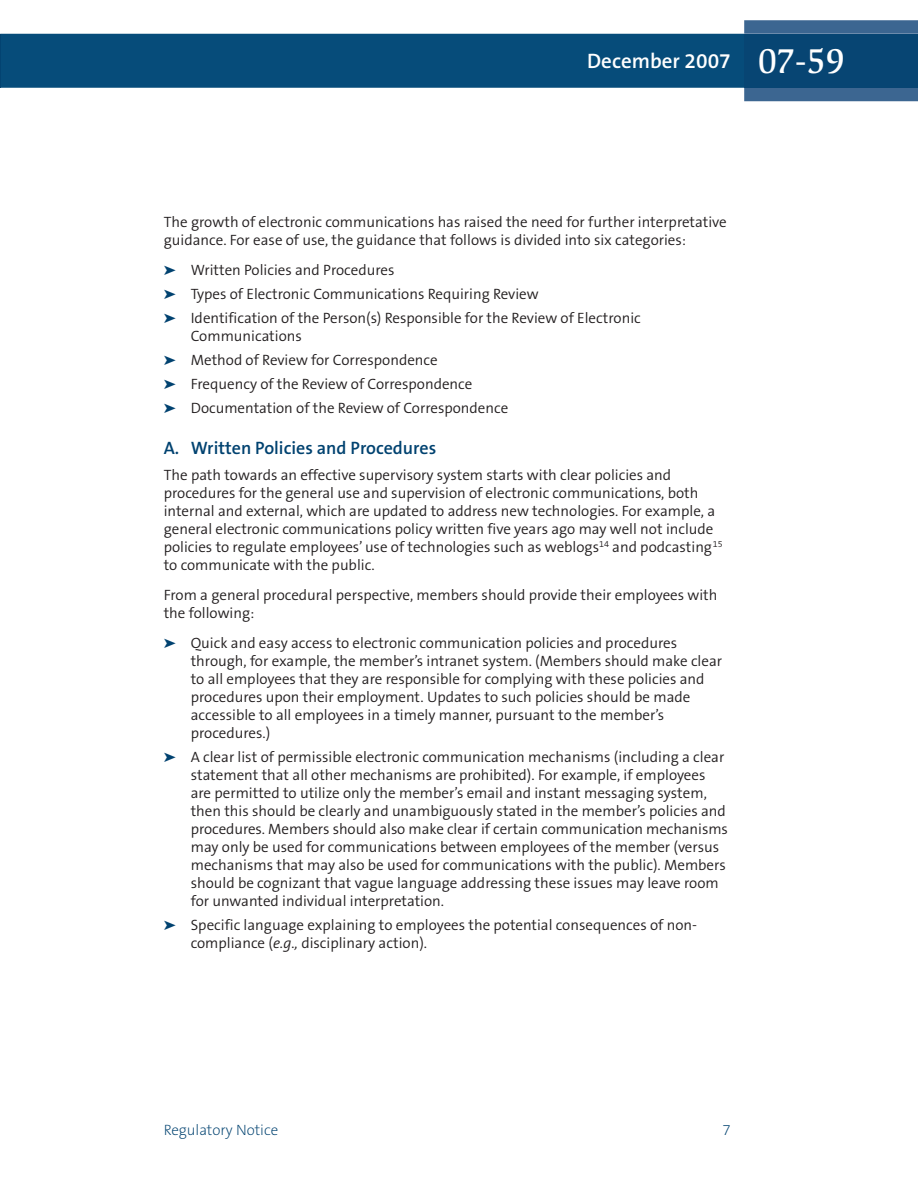
<style>
.page{position:relative;width:918px;height:1188px;background:#fff}
.page>*{position:absolute;margin:0;border:0;box-sizing:border-box;transform-origin:0 0}
.t1{font:600 21px "The Sans B6";color:#fff}
.t2{font:600 18px "The Sans B6";color:#004270}
.t3{font:300 15px/18px "The Sans B4";color:#231f20}
.t4{font:200 15px "The Sans B2";color:#004270}
.s1{font-family:"Slimbach LT";font-weight:500;font-size:36px}
.s2{color:#004270}
.s3{font-style:italic}
</style>
<div class="page">
<div style="left:1px;top:34px;width:743px;height:54px;background:#064c7a"></div>
<svg style="left:744px;top:20px;width:174px;height:81px;background:#3f6893"></svg>
<div style="left:744px;top:34px;width:174px;height:54px;background:#074573"></div>
<hr style="left:0;top:34px;width:1px;height:54px;background:#034371">
<h1 class="t1" style="left:587px;top:50px;width:259px">December 2007 <span class="s1">07-59</span></h1>
<p class="t3" style="left:164px;top:214px;width:564px">The growth of electronic communications has raised the need for further interpretative guidance. For ease of use, the guidance that follows is divided into six categories:</p>
<p class="t3" style="left:164px;top:259px;width:479px;line-height:24px"><span class="s2">➤</span> Written Policies and Procedures<br><span class="s2">➤</span> Types of Electronic Communications Requiring Review<br><span class="s2">➤</span> Identification of the Person(s) Responsible for the Review of Electronic</p>
<p class="t3" style="left:164px;top:325px;width:346px;line-height:24px;text-indent:27px">Communications<br><span class="s2">➤</span> Method of Review for Correspondence<br><span class="s2">➤</span> Frequency of the Review of Correspondence<br><span class="s2">➤</span> Documentation of the Review of Correspondence</p>
<p class="t2" style="left:164px;top:439px;width:274px">A. Written Policies and Procedures</p>
<p class="t3" style="left:164px;top:466px;width:560px">The path towards an effective supervisory system starts with clear policies and procedures for the general use and supervision of electronic communications, both internal and external, which are updated to address new technologies. For example, a general electronic communications policy written five years ago may well not include policies to regulate employees’ use of technologies such as weblogs<sup>14</sup> and podcasting<sup>15 </sup>to communicate with the public.</p>
<p class="t3" style="left:164px;top:586px;width:555px">From a general procedural perspective, members should provide their employees with the following:</p>
<p class="t3" style="left:191px;top:634px;width:533px;text-indent:-27px"><span class="s2">➤</span> Quick and easy access to electronic communication policies and procedures through, for example, the member’s intranet system. (Members should make clear to all employees that they are responsible for complying with these policies and procedures upon their employment. Updates to such policies should be made accessible to all employees in a timely manner, pursuant to the member’s procedures.)</p>
<p class="t3" style="left:191px;top:748px;width:539px;text-indent:-27px"><span class="s2">➤</span> A clear list of permissible electronic communication mechanisms (including a clear statement that all other mechanisms are prohibited). For example, if employees are permitted to utilize only the member’s email and instant messaging system, then this should be clearly and unambiguously stated in the member’s policies and procedures. Members should also make clear if certain communication mechanisms may only be used for communications between employees of the member (versus mechanisms that may also be used for communications with the public). Members should be cognizant that vague language addressing these issues may leave room for unwanted individual interpretation.</p>
<p class="t3" style="left:191px;top:916px;width:508px;text-indent:-27px"><span class="s2">➤</span> Specific language explaining to employees the potential consequences of non&shy;compliance (<span class="s3">e.g.,</span> disciplinary action).</p>
<p class="t4" style="left:164px;top:1122px;width:116px">Regulatory Notice</p>
<p class="t4" style="left:723px;top:1122px;width:10px">7</p>
</div>
